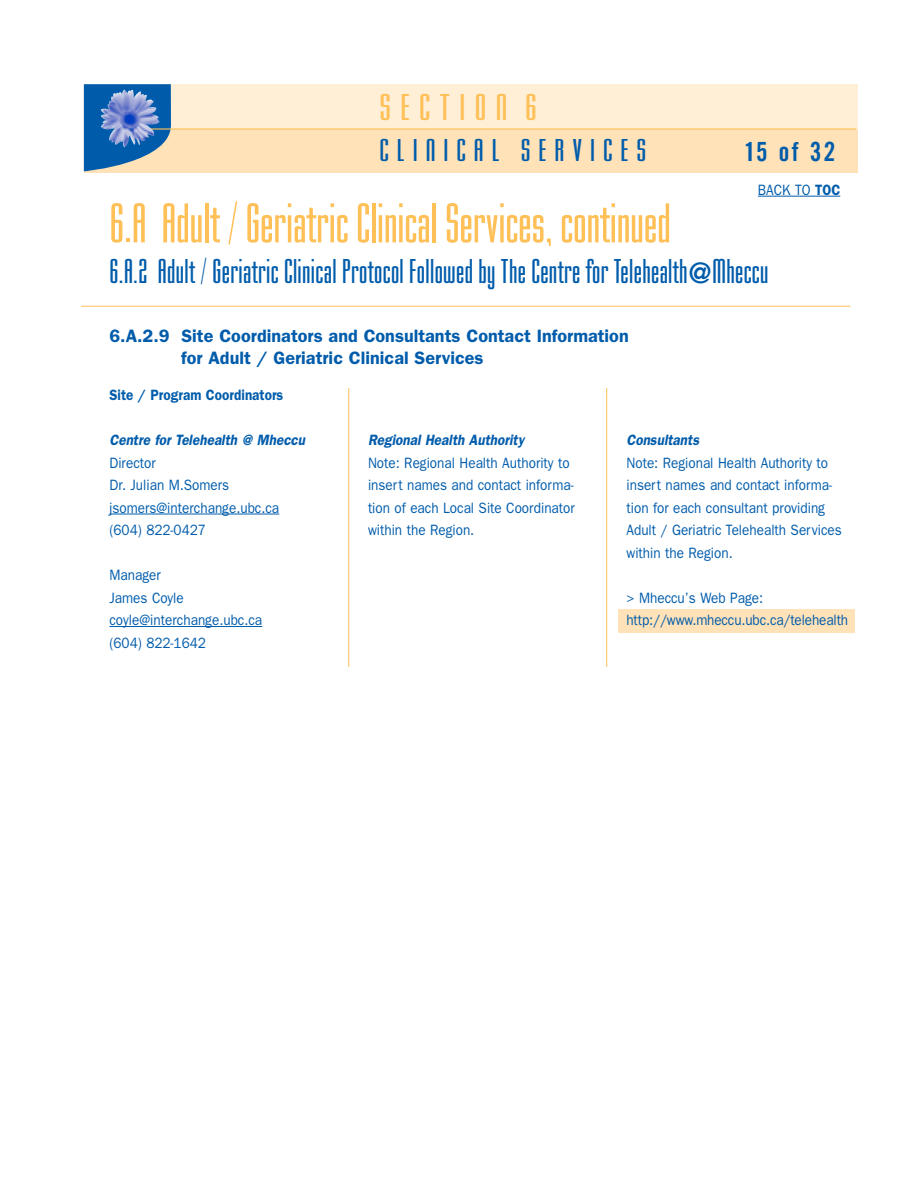
<style>
.page{position:relative;width:918px;height:1188px;background:#fff}
.page>*{position:absolute;margin:0;border:0;box-sizing:border-box;transform-origin:0 0}
.t1{font:58.5px "Mekanik Plain";color:#fec057}
.t2{font:39px "Mekanik Plain";letter-spacing:.2em;color:#fec057;scale:1.2 1}
.t3{font:36px "Mekanik Plain";letter-spacing:.01em;color:#005cab}
.t4{font:33px "Mekanik Plain";letter-spacing:.2em;color:#005cab;scale:1.2 1}
.t5{font:27px "Alternate Gothic No 2 BT";color:#005cab;scale:1.1 1}
.t6{font:600 18px/21.6px "Franklin Gothic";color:#005cab}
.t7{font:15px/22.5px "Franklin Gothic";color:#005cab;scale:.9 1}
.t8{font:italic 600 15px "Franklin Gothic";color:#005cab;scale:.9 1}
.t9{font:600 15px "Franklin Gothic";color:#005cab;scale:.9 1}
.s1{font-weight:600}
.s2{font-family:"Franklin Gothic Extra Cond"}
</style>
<div class="page">
<hr style="left:758px;top:196px;width:57px;height:1px;background:#005cab">
<svg style="left:815px;top:196px;width:25px;height:1px"></svg>
<div style="left:618px;top:609px;width:237px;height:24px;background:#ffe2b7"></div>
<div style="left:157px;top:84px;width:700px;height:45px;background:#ffefd7"></div>
<div style="left:84px;top:129px;width:773px;height:43px;background:#ffe2b7"></div>
<svg style="left:84px;top:84px;width:87px;height:87px"></svg>
<hr style="left:142px;top:128px;width:714px;height:2px;background:#fec057">
<hr style="left:110px;top:514px;width:84px;height:1px;background:#005cab">
<hr style="left:194px;top:514px;width:85px;height:1px;background:#005cab">
<hr style="left:110px;top:626px;width:67px;height:1px;background:#005cab">
<hr style="left:177px;top:626px;width:85px;height:1px;background:#005cab">
<hr style="left:81px;top:306px;width:769px;height:1px;background:#fec057">
<hr style="left:348px;top:384px;width:1px;height:283px;background:#fec057">
<hr style="left:606px;top:384px;width:1px;height:283px;background:#fec057">
<div style="left:108px;top:329px;width:752px;height:59px;background:#fff"></div>
<img style="left:101px;top:90px;width:59px;height:57px">
<h2 class="t2" style="left:380px;top:93px;width:133px">SECTION 6</h2>
<h3 class="t4" style="left:380px;top:139px;width:224px">CLINICAL SERVICES</h3>
<h3 class="t5" style="left:746px;top:142px;width:83px">15 of 32</h3>
<p class="t7" style="left:758px;top:180px;width:93px">BACK TO <span class="s1">TOC</span></p>
<h1 class="t1" style="left:109px;top:203px;width:563px">6.A Adult / Geriatric Clinical Services, continued</h1>
<h3 class="t3" style="left:109px;top:259px;width:661px">6.A.2 Adult / Geriatric Clinical Protocol Followed by The Centre for Telehealth<span class="s2">@</span>Mheccu</h3>
<p class="t6" style="left:181px;top:327px;width:449px;text-indent:-72px">6.A.2.9 Site Coordinators and Consultants Contact Information for Adult / Geriatric Clinical Services</p>
<p class="t9" style="left:109px;top:390px;width:195px">Site / Program Coordinators</p>
<p class="t8" style="left:109px;top:435px;width:219px">Centre for Telehealth @ Mheccu</p>
<p class="t7" style="left:109px;top:452px;width:190px">Director<br>Dr. Julian M.Somers jsomers@interchange.ubc.ca (604) 822-0427</p>
<p class="t7" style="left:109px;top:565px;width:171px">Manager<br>James Coyle coyle@interchange.ubc.ca (604) 822-1642</p>
<p class="t8" style="left:368px;top:435px;width:175px">Regional Health Authority</p>
<p class="t7" style="left:368px;top:452px;width:231px">Note: Regional Health Authority to insert names and contact informa&shy;tion of each Local Site Coordinator within the Region.</p>
<p class="t8" style="left:626px;top:435px;width:82px">Consultants</p>
<p class="t7" style="left:626px;top:452px;width:241px">Note: Regional Health Authority to insert names and contact informa&shy;tion for each consultant providing<br>Adult / Geriatric Telehealth Services within the Region.</p>
<p class="t7" style="left:626px;top:587px;width:248px">&gt; Mheccu’s Web Page: http://www.mheccu.ubc.ca/telehealth</p>
</div>
